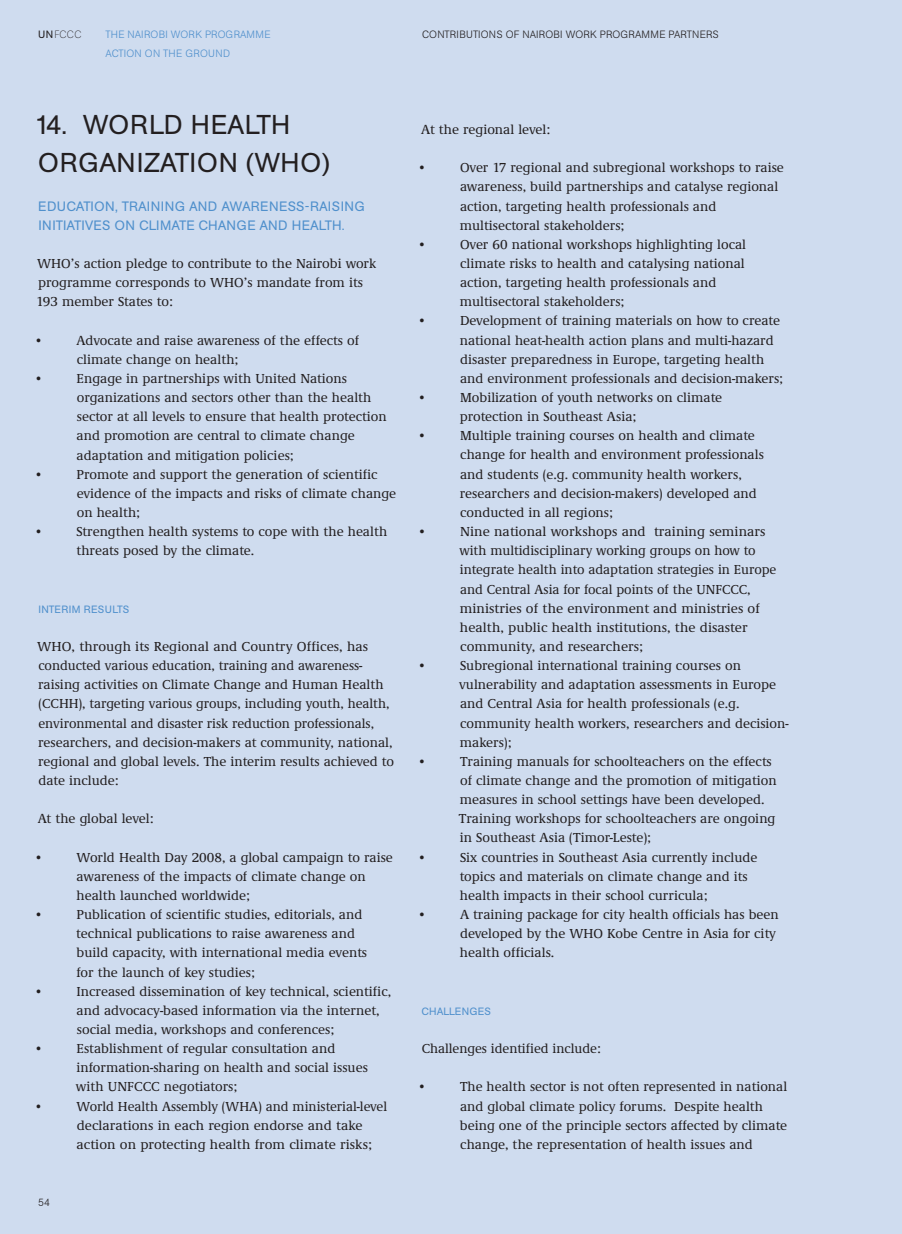
<style>
.page{position:relative;width:902px;height:1234px;background:#fff}
.page>*{position:absolute;margin:0;border:0;box-sizing:border-box;transform-origin:0 0}
.t1{font:27px/38.2px "AG Buch BQ";color:#231f20}
.t2{font:500 13.5px/19.2px "Demos";color:#231f20}
.t3{font:13.5px/19.2px "AG Buch BQ";color:#5090cc}
.t4{font:300 10.5px "AG Buch BQ";letter-spacing:.01em;color:#231f20}
.t5{font:300 10.5px/19.2px "AG Buch BQ";letter-spacing:.02em;color:#5090cc}
.t6{font:10.5px "AG Buch BQ";letter-spacing:.04em;color:#5090cc}
.t7{font:10.5px "AG Buch BQ";letter-spacing:.01em;color:#5090cc}
.t8{font:200 10.5px "AG Buch BQ";color:#231f20}
.s1{font-weight:400}
</style>
<div class="page">
<div style="left:0;top:0;width:901px;height:1233px;background:#cfdcef"></div>
<hr style="left:901px;top:0;width:1px;height:1233px;background:#cfdcef">
<p class="t8" style="left:38px;top:29px;width:45px"><span class="s1">UN</span>FCCC</p>
<p class="t5" style="left:105px;top:25px;width:167px">THE NAIROBI WORK PROGRAMME<br>ACTIO N ON THE</p>
<p class="t5" style="left:185px;top:44px;width:9px">GRO</p>
<p class="t5" style="left:208px;top:44px;width:23px">UND</p>
<h1 class="t1" style="left:34px;top:106px;width:257px">14. WORLD H EALTH<br>ORGAN IZATION (WHO</h1>
<h1 class="t1" style="left:321px;top:144px;width:10px">)</h1>
<p class="t3" style="left:38px;top:196px;width:328px">EDUCATION, TRAIN ING AN D AWAREN ESS-RAISING<br>IN ITIATIVES ON CLIMATE CHAN GE AN D HEALTH.</p>
<p class="t2" style="left:36px;top:254px;width:342px">WHO’s action pledge to contribute to the Nairobi work programme corresponds to WHO’s mandate from its<br>193 member States to:</p>
<p class="t2" style="left:34px;top:331px;width:11px">•</p>
<p class="t2" style="left:77px;top:331px;width:284px">Advocate and raise awareness of the effects of climate change on health;</p>
<p class="t2" style="left:34px;top:369px;width:11px">•</p>
<p class="t2" style="left:77px;top:369px;width:311px">Engage in partnerships with United Nations organizations and sectors other than the health sector at all levels to ensure that health protection and promotion are central to climate change adaptation and mitigation policies;</p>
<p class="t2" style="left:34px;top:465px;width:11px">•</p>
<p class="t2" style="left:77px;top:465px;width:321px">Promote and support the generation of scientific evidence of the impacts and risks of climate change on health;</p>
<p class="t2" style="left:34px;top:522px;width:11px">•</p>
<p class="t2" style="left:76px;top:522px;width:312px">Strengthen health systems to cope with the health threats posed by the climate.</p>
<p class="t6" style="left:38px;top:603px;width:92px">INTERIM RESULTS</p>
<p class="t2" style="left:37px;top:637px;width:358px">WHO, through its Regional and Country Offices, has conducted various education, training and awareness&shy;raising activities on Climate Change and Human Health (CCHH), targeting various groups, including youth, health, environmental and disaster risk reduction professionals, researchers, and decision-makers at community, national, regional and global levels. The interim results achieved to date include:</p>
<p class="t2" style="left:38px;top:809px;width:117px">At the global level:</p>
<p class="t2" style="left:34px;top:847px;width:11px">•</p>
<p class="t2" style="left:77px;top:847px;width:318px">World Health Day 2008, a global campaign to raise awareness of the impacts of climate change on health launched worldwide;</p>
<p class="t2" style="left:34px;top:905px;width:11px">•</p>
<p class="t2" style="left:76px;top:905px;width:292px">Publication of scientific studies, editorials, and technical publications to raise awareness and build capacity, with international media events for the launch of key studies;</p>
<p class="t2" style="left:34px;top:981px;width:11px">•</p>
<p class="t2" style="left:77px;top:981px;width:316px">Increased dissemination of key technical, scientific, and advocacy-based information via the internet, social media, workshops and conferences;</p>
<p class="t2" style="left:34px;top:1039px;width:11px">•</p>
<p class="t2" style="left:76px;top:1039px;width:293px">Establishment of regular consultation and information-sharing on health and social issues with UNFCCC negotiators;</p>
<p class="t2" style="left:34px;top:1096px;width:10px">•</p>
<p class="t2" style="left:77px;top:1096px;width:312px">World Health Assembly (WHA) and ministerial-level declarations in each region endorse and take action on protecting health from climate risks;</p>
<p class="t4" style="left:38px;top:1196px;width:13px">54</p>
<p class="t4" style="left:422px;top:28px;width:298px">CONTRIBUTION S OF NAIROBI WORK PROGRAMME PARTN ERS</p>
<p class="t2" style="left:421px;top:120px;width:130px">At the regional level:</p>
<p class="t2" style="left:417px;top:159px;width:11px">•</p>
<p class="t2" style="left:460px;top:159px;width:325px">Over 17 regional and subregional workshops to raise awareness, build partnerships and catalyse regional action, targeting health professionals and multisectoral stakeholders;</p>
<p class="t2" style="left:417px;top:235px;width:11px">•</p>
<p class="t2" style="left:460px;top:235px;width:288px">Over 60 national workshops highlighting local climate risks to health and catalysing national action, targeting health professionals and multisectoral stakeholders;</p>
<p class="t2" style="left:417px;top:312px;width:11px">•</p>
<p class="t2" style="left:460px;top:312px;width:325px">Development of training materials on how to create national heat-health action plans and multi-hazard disaster preparedness in Europe, targeting health and environment professionals and decision-makers;</p>
<p class="t2" style="left:417px;top:388px;width:11px">•</p>
<p class="t2" style="left:459px;top:388px;width:264px">Mobilization of youth networks on climate protection in Southeast Asia;</p>
<p class="t2" style="left:417px;top:426px;width:11px">•</p>
<p class="t2" style="left:460px;top:426px;width:305px">Multiple training courses on health and climate change for health and environment professionals and students (e.g. community health workers, researchers and decision-makers) developed and conducted in all regions;</p>
<p class="t2" style="left:417px;top:522px;width:11px">•</p>
<p class="t2" style="left:459px;top:522px;width:318px">Nine national workshops and training seminars with multidisciplinary working groups on how to integrate health into adaptation strategies in Europe and Central Asia for focal points of the UNFCCC, ministries of the environment and ministries of health, public health institutions, the disaster community, and researchers;</p>
<p class="t2" style="left:417px;top:656px;width:11px">•</p>
<p class="t2" style="left:459px;top:656px;width:331px">Subregional international training courses on vulnerability and adaptation assessments in Europe and Central Asia for health professionals (e.g. community health workers, researchers and decision&shy;makers);</p>
<p class="t2" style="left:417px;top:752px;width:11px">•</p>
<p class="t2" style="left:458px;top:752px;width:319px">Training manuals for schoolteachers on the effects of climate change and the promotion of mitigation measures in school settings have been developed.<br>Training workshops for schoolteachers are ongoing in Southeast Asia (Timor-Leste);</p>
<p class="t2" style="left:417px;top:847px;width:11px">•</p>
<p class="t2" style="left:459px;top:847px;width:299px">Six countries in Southeast Asia currently include topics and materials on climate change and its health impacts in their school curricula;</p>
<p class="t2" style="left:417px;top:905px;width:11px">•</p>
<p class="t2" style="left:460px;top:905px;width:320px">A training package for city health officials has been developed by the WHO Kobe Centre in Asia for city health officials.</p>
<p class="t7" style="left:421px;top:1005px;width:71px">CHALLEN GES</p>
<p class="t2" style="left:421px;top:1039px;width:181px">Challenges identified include:</p>
<p class="t2" style="left:417px;top:1077px;width:10px">•</p>
<p class="t2" style="left:460px;top:1077px;width:329px">The health sector is not often represented in national and global climate policy forums. Despite health being one of the principle sectors affected by climate change, the representation of health issues and</p>
</div>
